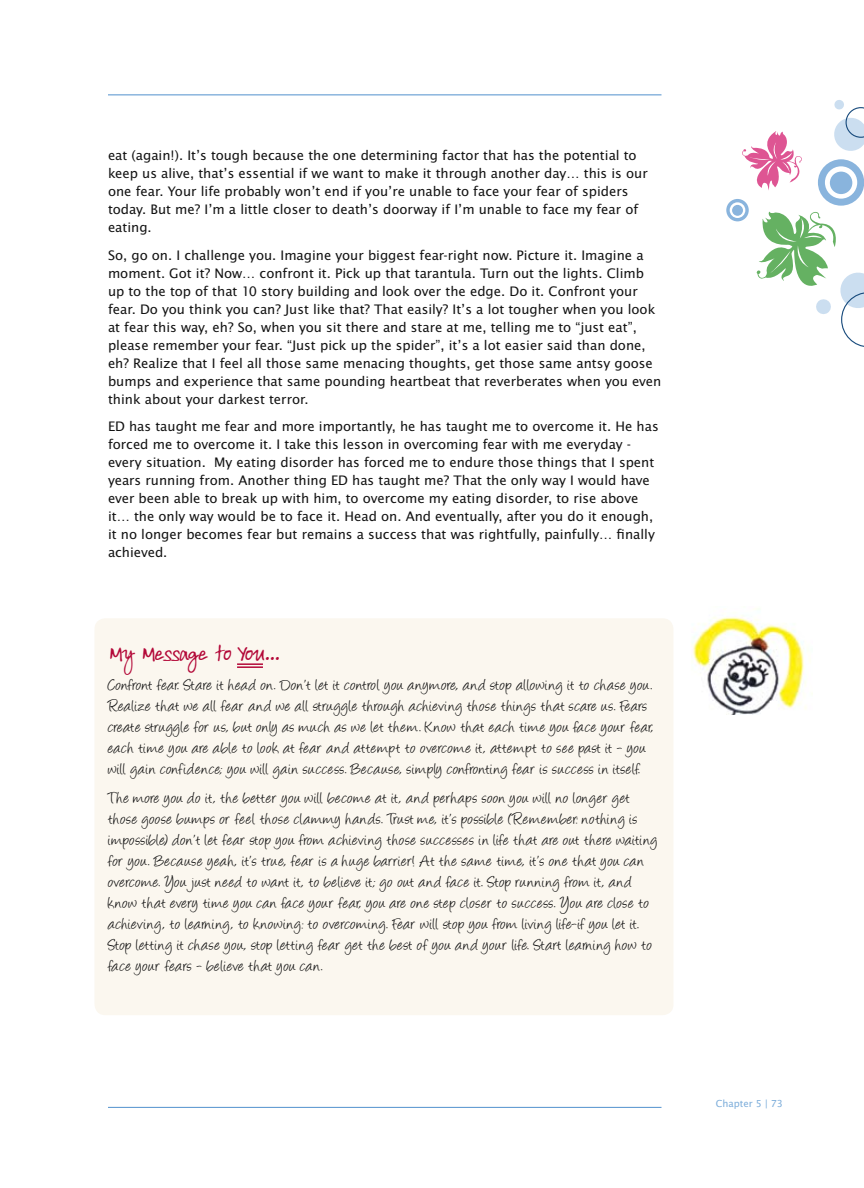
<style>
.page{position:relative;width:864px;height:1188px;background:#fff}
.page>*{position:absolute;margin:0;border:0;box-sizing:border-box;transform-origin:0 0}
.t1{font:19.5px "Lumpy";letter-spacing:-.065em;color:#b30838}
.t2{font:18px/21px "Angelina";letter-spacing:.035em;color:#121212}
.t3{font:14.25px/18px "Lucida Sans EF";color:#121212}
.t4{font:10.5px "Lucida Sans EF";color:#7cadda}
</style>
<div class="page">
<hr style="left:108px;top:1107px;width:554px;height:1px;background:#5191cd">
<hr style="left:108px;top:94px;width:554px;height:1px;background:#5191cd">
<img style="left:692px;top:615px;width:114px;height:99px">
<div style="left:94px;top:618px;width:579px;height:397px;background:#fbf7ef;border-radius:11px"></div>
<hr style="left:237px;top:663px;width:26px;height:2px;background:#b30838">
<hr style="left:237px;top:666px;width:26px;height:2px;background:#b30838">
<svg style="left:742px;top:131px;width:60px;height:59px"></svg>
<svg style="left:757px;top:211px;width:107px;height:136px"></svg>
<svg style="left:834px;top:100px;width:30px;height:51px"></svg>
<div style="left:818px;top:159px;width:46px;height:47px;background:#89b4dd;border-radius:50%"></div>
<svg style="left:825px;top:166px;width:32px;height:33px"></svg>
<div style="left:830px;top:172px;width:22px;height:22px;background:#89b4dd;border-radius:50%"></div>
<svg style="left:726px;top:199px;width:23px;height:22px"></svg>
<svg style="left:730px;top:202px;width:15px;height:16px"></svg>
<div style="left:732px;top:205px;width:11px;height:11px;background:#89b4dd;border-radius:50%"></div>
<p class="t3" style="left:108px;top:146px;width:541px">eat (again!). It’s tough because the one determining factor that has the potential to keep us alive, that’s essential if we want to make it through another day… this is our one fear. Your life probably won’t end if you’re unable to face your fear of spiders today. But me? I’m a little closer to death’s doorway if I’m unable to face my fear of eating.</p>
<p class="t3" style="left:108px;top:246px;width:555px">So, go on. I challenge you. Imagine your biggest fear-right now. Picture it. Imagine a moment. Got it? Now… confront it. Pick up that tarantula. Turn out the lights. Climb up to the top of that 10 story building and look over the edge. Do it. Confront your fear. Do you think you can? Just like that? That easily? It’s a lot tougher when you look at fear this way, eh? So, when you sit there and stare at me, telling me to “just eat”, please remember your fear. “Just pick up the spider”, it’s a lot easier said than done, eh? Realize that I feel all those same menacing thoughts, get those same antsy goose bumps and experience that same pounding heartbeat that reverberates when you even think about your darkest terror.</p>
<p class="t3" style="left:108px;top:418px;width:552px">ED has taught me fear and more importantly, he has taught me to overcome it. He has forced me to overcome it. I take this lesson in overcoming fear with me everyday - every situation. My eating disorder has forced me to endure those things that I spent years running from. Another thing ED has taught me? That the only way I would have ever been able to break up with him, to overcome my eating disorder, to rise above it… the only way would be to face it. Head on. And eventually, after you do it enough, it no longer becomes fear but remains a success that was rightfully, painfully… finally achieved.</p>
<h1 class="t1" style="left:108px;top:642px;width:172px">My Message to You...</h1>
<p class="t2" style="left:108px;top:676px;width:547px">Confront fear. Stare it head on. Don’t let it control you anymore, and stop allowing it to chase you.<br>Realize that we all fear and we all struggle through achieving those things that scare us. Fears create struggle for us, but only as much as we let them. Know that each time you face your fear, each time you are able to look at fear and attempt to overcome it, attempt to see past it - you will gain confidence; you will gain success. Because, simply confronting fear is success in itself.</p>
<p class="t2" style="left:108px;top:790px;width:551px">The more you do it, the better you will become at it, and perhaps soon you will no longer get those goose bumps or feel those clammy hands. Trust me, it’s possible (Remember: nothing is impossible) don’t let fear stop you from achieving those successes in life that are out there waiting for you. Because yeah, it’s true, fear is a huge barrier! At the same time, it’s one that you can overcome. You just need to want it, to believe it; go out and face it. Stop running from it, and know that every time you can face your fear, you are one step closer to success. You are close to achieving, to learning, to knowing: to overcoming. Fear will stop you from living life-if you let it.<br>Stop letting it chase you, stop letting fear get the best of you and your life. Start learning how to face your fears - believe that you can.</p>
<p class="t4" style="left:716px;top:1098px;width:69px">Chapter 5 | 73</p>
</div>
